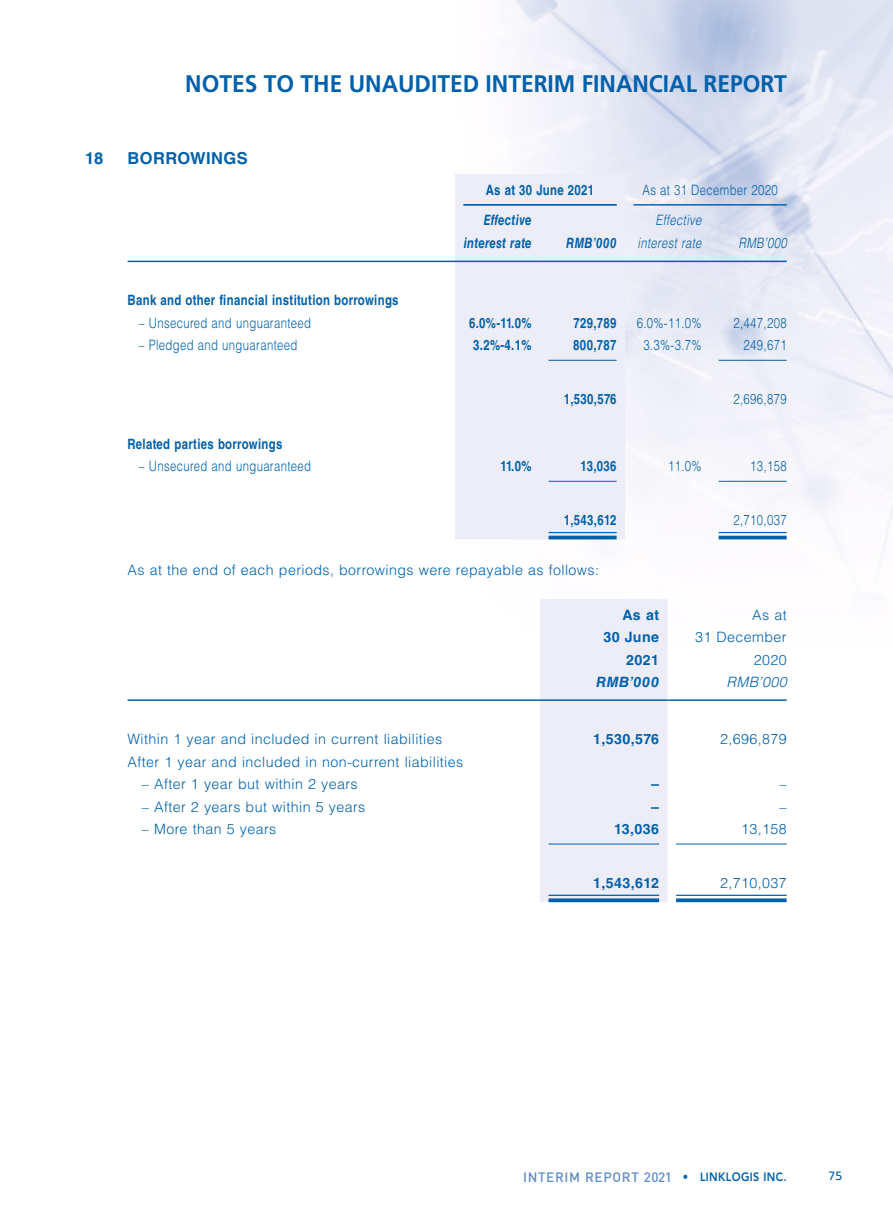
<style>
.page{position:relative;width:893px;height:1212px;background:#fff}
.page>*{position:absolute;margin:0;border:0;box-sizing:border-box;transform-origin:0 0}
.t1{font:700 24px "Frutiger LT Std";color:#0060aa;scale:.95 1}
._01_H1{font:700 16.5px "Helvetica LT Std";letter-spacing:.03em;color:#0060aa}
._50_Table_txt{font:300 14.25px "Helvetica LT Std";letter-spacing:.03em;color:#0060aa}
._50_Table_txt-2{font:300 14.25px "Helvetica LT Std";letter-spacing:.03em;color:#0060aa;scale:.8 1}
._50_Table_txt-3{font:700 14.25px "Helvetica LT Std";letter-spacing:.03em;color:#0060aa;scale:.8 1}
._00_txt{font:300 14.25px "Helvetica LT Std";letter-spacing:.03em;color:#0060aa}
._50_Table_txt-4{font:700 14.25px "Helvetica LT Std";letter-spacing:.03em;color:#0060aa}
._50_Table_txt-5{font:italic 700 14.25px "Helvetica LT Std";letter-spacing:.03em;color:#0060aa;scale:.8 1}
._50_Table_txt-6{font:italic 300 14.25px "Helvetica LT Std";letter-spacing:.03em;color:#0060aa;scale:.8 1}
._50_Table_txt-7{font:italic 700 14.25px "Helvetica LT Std";letter-spacing:.03em;color:#0060aa}
._50_Table_txt-8{font:italic 300 14.25px "Helvetica LT Std";letter-spacing:.03em;color:#0060aa}
.t2{font:500 13.5px "DIN Pro";letter-spacing:.05em;color:#628cc4}
.t3{font:500 12px "Bauhaus Std";color:#0060aa}
.s1{font-family:"Frutiger LT Std";font-weight:300;font-size:12px;color:#0060aa}
.s2{font-family:"Avenir LT Std";font-weight:800;font-size:12px;color:#0060aa}
</style>
<div class="page">
<img style="left:127px;top:0;width:766px;height:547px">
<div style="left:455px;top:174px;width:170px;height:365px;background:#ecedf7"></div>
<hr style="left:463px;top:204px;width:154px;height:1px;background:#0060aa">
<hr style="left:634px;top:204px;width:153px;height:1px;background:#0060aa">
<hr style="left:128px;top:261px;width:327px;height:1px;background:#0060aa">
<hr style="left:455px;top:261px;width:85px;height:1px;background:#0060aa">
<hr style="left:540px;top:261px;width:85px;height:1px;background:#0060aa">
<hr style="left:625px;top:261px;width:85px;height:1px;background:#0060aa">
<hr style="left:710px;top:261px;width:77px;height:1px;background:#0060aa">
<hr style="left:549px;top:360px;width:68px;height:1px;background:#0060aa">
<hr style="left:719px;top:360px;width:68px;height:1px;background:#0060aa">
<hr style="left:549px;top:481px;width:68px;height:1px;background:#0060aa">
<hr style="left:719px;top:481px;width:68px;height:1px;background:#0060aa">
<hr style="left:549px;top:532px;width:68px;height:1px;background:#0060aa">
<hr style="left:549px;top:536px;width:68px;height:3px;background:#0060aa">
<hr style="left:719px;top:532px;width:68px;height:1px;background:#0060aa">
<hr style="left:719px;top:536px;width:68px;height:3px;background:#0060aa">
<div style="left:540px;top:599px;width:128px;height:303px;background:#ecedf7"></div>
<hr style="left:128px;top:699px;width:412px;height:2px;background:#0060aa">
<hr style="left:540px;top:699px;width:128px;height:2px;background:#0060aa">
<hr style="left:668px;top:699px;width:119px;height:2px;background:#0060aa">
<hr style="left:549px;top:844px;width:110px;height:1px;background:#0060aa">
<hr style="left:676px;top:844px;width:111px;height:1px;background:#0060aa">
<hr style="left:549px;top:895px;width:110px;height:1px;background:#0060aa">
<svg style="left:549px;top:898px;width:110px;height:4px"></svg>
<hr style="left:676px;top:895px;width:111px;height:1px;background:#0060aa">
<svg style="left:676px;top:898px;width:111px;height:4px"></svg>
<h1 class="t1" style="left:185px;top:70px;width:635px">NOTES TO THE UNAUDITED INTERIM FINANCIAL REPORT</h1>
<p class="_01_H1" style="left:85px;top:148px;width:20px">18</p>
<p class="_01_H1" style="left:128px;top:148px;width:122px">BORROWINGS</p>
<p class="_50_Table_txt-3" style="left:486px;top:181px;width:137px">As at 30 June 2021</p>
<p class="_50_Table_txt-2" style="left:642px;top:181px;width:171px">As at 31 December 2020</p>
<p class="_50_Table_txt-5" style="left:484px;top:212px;width:61px">Effective</p>
<p class="_50_Table_txt-5" style="left:464px;top:234px;width:86px">interest rate</p>
<p class="_50_Table_txt-5" style="left:566px;top:234px;width:64px">RMB’000</p>
<p class="_50_Table_txt-6" style="left:656px;top:211px;width:59px">Effective</p>
<p class="_50_Table_txt-6" style="left:637px;top:234px;width:82px">interest rate</p>
<p class="_50_Table_txt-6" style="left:738px;top:234px;width:62px">RMB’000</p>
<p class="_50_Table_txt-3" style="left:128px;top:292px;width:340px">Bank and other financial institution borrowings</p>
<p class="_50_Table_txt-2" style="left:139px;top:314px;width:217px">– Unsecured and unguaranteed</p>
<p class="_50_Table_txt-3" style="left:469px;top:314px;width:80px">6.0%-11.0%</p>
<p class="_50_Table_txt-3" style="left:573px;top:314px;width:55px">729,789</p>
<p class="_50_Table_txt-2" style="left:637px;top:314px;width:83px">6.0%-11.0%</p>
<p class="_50_Table_txt-2" style="left:733px;top:314px;width:68px">2,447,208</p>
<p class="_50_Table_txt-2" style="left:139px;top:336px;width:200px">– Pledged and unguaranteed</p>
<p class="_50_Table_txt-3" style="left:473px;top:337px;width:74px">3.2%-4.1%</p>
<p class="_50_Table_txt-3" style="left:573px;top:337px;width:56px">800,787</p>
<p class="_50_Table_txt-2" style="left:643px;top:336px;width:74px">3.3%-3.7%</p>
<p class="_50_Table_txt-2" style="left:744px;top:336px;width:55px">249,671</p>
<p class="_50_Table_txt-3" style="left:564px;top:390px;width:68px">1,530,576</p>
<p class="_50_Table_txt-2" style="left:733px;top:390px;width:68px">2,696,879</p>
<p class="_50_Table_txt-3" style="left:128px;top:435px;width:195px">Related parties borrowings</p>
<p class="_50_Table_txt-2" style="left:139px;top:457px;width:217px">– Unsecured and unguaranteed</p>
<p class="_50_Table_txt-3" style="left:500px;top:458px;width:40px">11.0%</p>
<p class="_50_Table_txt-3" style="left:580px;top:458px;width:47px">13,036</p>
<p class="_50_Table_txt-2" style="left:668px;top:457px;width:43px">11.0%</p>
<p class="_50_Table_txt-2" style="left:750px;top:457px;width:47px">13,158</p>
<p class="_50_Table_txt-3" style="left:564px;top:511px;width:68px">1,543,612</p>
<p class="_50_Table_txt-2" style="left:733px;top:511px;width:68px">2,710,037</p>
<p class="_00_txt" style="left:128px;top:561px;width:473px">As at the end of each periods, borrowings were repayable as follows:</p>
<p class="_50_Table_txt-4" style="left:623px;top:606px;width:38px">As at</p>
<p class="_50_Table_txt-4" style="left:604px;top:628px;width:57px">30 June</p>
<p class="_50_Table_txt-4" style="left:626px;top:651px;width:34px">2021</p>
<p class="_50_Table_txt" style="left:752px;top:606px;width:36px">As at</p>
<p class="_50_Table_txt" style="left:695px;top:628px;width:93px">31 December</p>
<p class="_50_Table_txt" style="left:754px;top:651px;width:34px">2020</p>
<p class="_50_Table_txt-7" style="left:596px;top:673px;width:64px">RMB’000</p>
<p class="_50_Table_txt-8" style="left:726px;top:673px;width:62px">RMB’000</p>
<p class="_50_Table_txt" style="left:128px;top:730px;width:316px">Within 1 year and included in current liabilities</p>
<p class="_50_Table_txt-4" style="left:593px;top:730px;width:68px">1,530,576</p>
<p class="_50_Table_txt" style="left:720px;top:730px;width:68px">2,696,879</p>
<p class="_50_Table_txt" style="left:128px;top:753px;width:337px">After 1 year and included in non-current liabilities</p>
<p class="_50_Table_txt" style="left:142px;top:775px;width:217px">– After 1 year but within 2 years</p>
<p class="_50_Table_txt-4" style="left:651px;top:775px;width:9px">–</p>
<p class="_50_Table_txt" style="left:779px;top:775px;width:9px">–</p>
<p class="_50_Table_txt" style="left:142px;top:798px;width:225px">– After 2 years but within 5 years</p>
<p class="_50_Table_txt-4" style="left:651px;top:798px;width:9px">–</p>
<p class="_50_Table_txt" style="left:779px;top:798px;width:9px">–</p>
<p class="_50_Table_txt" style="left:142px;top:820px;width:136px">– More than 5 years</p>
<p class="_50_Table_txt-4" style="left:614px;top:820px;width:47px">13,036</p>
<p class="_50_Table_txt" style="left:741px;top:820px;width:47px">13,158</p>
<p class="_50_Table_txt-4" style="left:593px;top:874px;width:68px">1,543,612</p>
<p class="_50_Table_txt" style="left:720px;top:874px;width:68px">2,710,037</p>
<p class="t2" style="left:523px;top:1167px;width:265px">INTERIM REPORT 2021 <span class="s1">•</span> <span class="s2">LINKLOGIS INC.</span></p>
<p class="t3" style="left:828px;top:1169px;width:15px">75</p>
</div>
